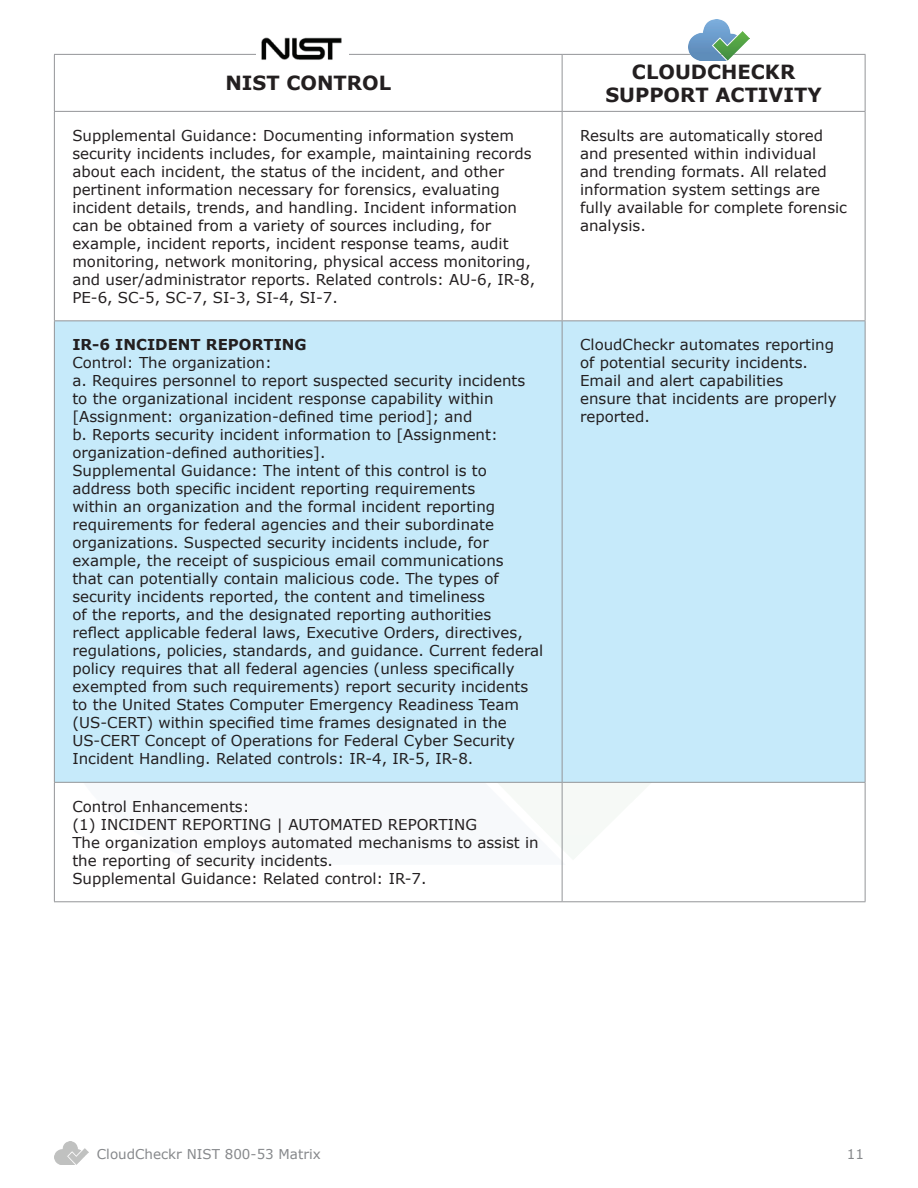
<style>
.page{position:relative;width:918px;height:1188px;background:#fff}
.page>*{position:absolute;margin:0;border:0;box-sizing:border-box;transform-origin:0 0}
.t1{font:700 19.5px/23.4px "Verdana";color:#231f20;text-align:center}
.t2{font:15px/18px "Verdana";color:#231f20}
.t3{font:700 15px "Verdana";color:#231f20}
.t4{font:13.5px "Verdana";color:#86888b}
</style>
<div class="page">
<img style="left:54px;top:1142px;width:35px;height:23px">
<div style="left:55px;top:321px;width:810px;height:461px;background:#c6eafa"></div>
<hr style="left:54px;top:112px;width:1px;height:208px;background:#939598">
<hr style="left:562px;top:112px;width:1px;height:208px;background:#939598">
<hr style="left:865px;top:112px;width:1px;height:208px;background:#939598">
<hr style="left:54px;top:320px;width:508px;height:1px;background:#939598">
<hr style="left:54px;top:321px;width:1px;height:461px;background:#939598">
<hr style="left:562px;top:320px;width:304px;height:1px;background:#939598">
<hr style="left:562px;top:321px;width:1px;height:461px;background:#939598">
<hr style="left:865px;top:321px;width:1px;height:461px;background:#939598">
<hr style="left:54px;top:782px;width:508px;height:1px;background:#939598">
<hr style="left:54px;top:783px;width:1px;height:118px;background:#939598">
<hr style="left:562px;top:782px;width:304px;height:1px;background:#939598">
<hr style="left:562px;top:783px;width:1px;height:118px;background:#939598">
<hr style="left:865px;top:783px;width:1px;height:118px;background:#939598">
<hr style="left:54px;top:901px;width:508px;height:1px;background:#939598">
<hr style="left:562px;top:901px;width:304px;height:1px;background:#939598">
<hr style="left:54px;top:54px;width:508px;height:1px;background:#939598">
<hr style="left:54px;top:55px;width:1px;height:56px;background:#939598">
<hr style="left:562px;top:54px;width:304px;height:1px;background:#939598">
<hr style="left:562px;top:55px;width:1px;height:56px;background:#939598">
<hr style="left:865px;top:55px;width:1px;height:56px;background:#939598">
<hr style="left:54px;top:111px;width:508px;height:1px;background:#939598">
<hr style="left:562px;top:111px;width:304px;height:1px;background:#939598">
<img style="left:256px;top:37px;width:92px;height:23px">
<img style="left:688px;top:20px;width:61px;height:40px">
<h1 class="t1" style="left:225px;top:71px;width:167px">NIST CONTROL</h1>
<h1 class="t1" style="left:605px;top:59px;width:218px">CLOUDCHECKR<br>SUPPORT ACTIVITY</h1>
<p class="t2" style="left:72px;top:126px;width:464px">Supplemental Guidance: Documenting information system security incidents includes, for example, maintaining records about each incident, the status of the incident, and other pertinent information necessary for forensics, evaluating incident details, trends, and handling. Incident information can be obtained from a variety of sources including, for example, incident reports, incident response teams, audit monitoring, network monitoring, physical access monitoring, and user/administrator reports. Related controls: AU-6, IR-8, PE-6, SC-5, SC-7, SI-3, SI-4, SI-7.</p>
<p class="t2" style="left:580px;top:126px;width:269px">Results are automatically stored and presented within individual and trending formats. All related information system settings are fully available for complete forensic analysis.</p>
<p class="t3" style="left:72px;top:334px;width:236px">IR-6 INCIDENT REPORTING</p>
<p class="t2" style="left:72px;top:354px;width:472px">Control: The organization:<br>a. Requires personnel to report suspected security incidents to the organizational incident response capability within [Assignment: organization-defined time period]; and<br>b. Reports security incident information to [Assignment: organization-defined authorities].<br>Supplemental Guidance: The intent of this control is to address both specific incident reporting requirements<br>within an organization and the formal incident reporting requirements for federal agencies and their subordinate organizations. Suspected security incidents include, for example, the receipt of suspicious email communications<br>that can potentially contain malicious code. The types of security incidents reported, the content and timeliness<br>of the reports, and the designated reporting authorities<br>reflect applicable federal laws, Executive Orders, directives, regulations, policies, standards, and guidance. Current federal policy requires that all federal agencies (unless specifically exempted from such requirements) report security incidents to the United States Computer Emergency Readiness Team (US-CERT) within specified time frames designated in the US-CERT Concept of Operations for Federal Cyber Security Incident Handling. Related controls: IR-4, IR-5, IR-8.</p>
<p class="t2" style="left:580px;top:336px;width:258px">CloudCheckr automates reporting of potential security incidents.<br>Email and alert capabilities ensure that incidents are properly reported.</p>
<p class="t2" style="left:72px;top:797px;width:468px">Control Enhancements:<br>(1) INCIDENT REPORTING | AUTOMATED REPORTING<br>The organization employs automated mechanisms to assist in the reporting of security incidents.<br>Supplemental Guidance: Related control: IR-7.</p>
<p class="t4" style="left:97px;top:1145px;width:225px">CloudCheckr NIST 800-53 Matrix</p>
<p class="t4" style="left:847px;top:1145px;width:19px">11</p>
</div>
